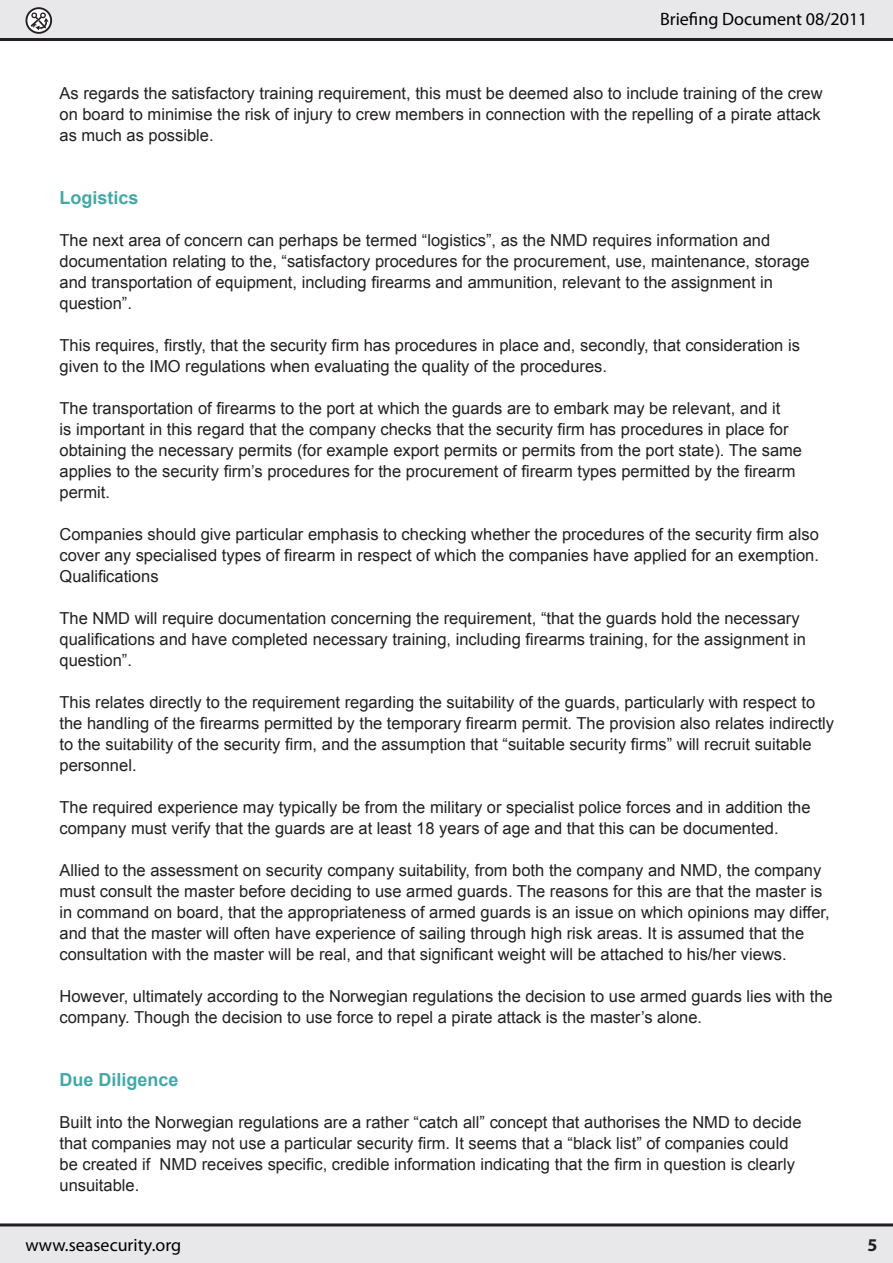
<style>
.page{position:relative;width:893px;height:1263px;background:#fff}
.page>*{position:absolute;margin:0;border:0;box-sizing:border-box;transform-origin:0 0}
.t1{font:18px "Myriad Pro";color:#000}
.t2{font:700 18px "Arial";color:#42a8a8}
.t3{font:700 18px "Myriad Pro";color:#231f20}
.t4{font:16.5px/21px "Arial";color:#231f20}
</style>
<div class="page">
<div style="left:0;top:0;width:893px;height:38px;background:#e8e8eb"></div>
<hr style="left:0;top:38px;width:893px;height:3px;background:#231f20">
<svg style="left:26px;top:7px;width:26px;height:27px"></svg>
<svg style="left:27px;top:9px;width:23px;height:23px"></svg>
<svg style="left:30px;top:12px;width:19px;height:18px"></svg>
<div style="left:0;top:1225px;width:893px;height:38px;background:#e8e8eb"></div>
<hr style="left:0;top:1223px;width:893px;height:3px;background:#231f20">
<p class="t1" style="left:660px;top:8px;width:209px">Briefing Document 08/2011</p>
<p class="t4" style="left:60px;top:83px;width:764px;text-align:justify">As regards the satisfactory training requirement, this must be deemed also to include training of the crew on board to minimise the risk of injury to crew members in connection with the repelling of a pirate attack as much as possible.</p>
<p class="t2" style="left:60px;top:186px;width:81px">Logistics</p>
<p class="t4" style="left:60px;top:230px;width:752px">The next area of concern can perhaps be termed “logistics”, as the NMD requires information and documentation relating to the, “satisfactory procedures for the procurement, use, maintenance, storage and transportation of equipment, including firearms and ammunition, relevant to the assignment in question”.</p>
<p class="t4" style="left:60px;top:335px;width:742px">This requires, firstly, that the security firm has procedures in place and, secondly, that consideration is given to the IMO regulations when evaluating the quality of the procedures.</p>
<p class="t4" style="left:60px;top:398px;width:744px">The transportation of firearms to the port at which the guards are to embark may be relevant, and it<br>is important in this regard that the company checks that the security firm has procedures in place for obtaining the necessary permits (for example export permits or permits from the port state). The same applies to the security firm’s procedures for the procurement of firearm types permitted by the firearm permit.</p>
<p class="t4" style="left:60px;top:524px;width:761px">Companies should give particular emphasis to checking whether the procedures of the security firm also cover any specialised types of firearm in respect of which the companies have applied for an exemption.</p>
<p class="t4" style="left:60px;top:566px;width:101px">Qualifications</p>
<p class="t4" style="left:60px;top:608px;width:748px">The NMD will require documentation concerning the requirement, “that the guards hold the necessary qualifications and have completed necessary training, including firearms training, for the assignment in question”.</p>
<p class="t4" style="left:60px;top:692px;width:776px">This relates directly to the requirement regarding the suitability of the guards, particularly with respect to the handling of the firearms permitted by the temporary firearm permit. The provision also relates indirectly to the suitability of the security firm, and the assumption that “suitable security firms” will recruit suitable personnel.</p>
<p class="t4" style="left:60px;top:797px;width:753px">The required experience may typically be from the military or specialist police forces and in addition the company must verify that the guards are at least 18 years of age and that this can be documented.</p>
<p class="t4" style="left:60px;top:860px;width:772px">Allied to the assessment on security company suitability, from both the company and NMD, the company must consult the master before deciding to use armed guards. The reasons for this are that the master is in command on board, that the appropriateness of armed guards is an issue on which opinions may differ, and that the master will often have experience of sailing through high risk areas. It is assumed that the consultation with the master will be real, and that significant weight will be attached to his/her views.</p>
<p class="t4" style="left:60px;top:986px;width:775px">However, ultimately according to the Norwegian regulations the decision to use armed guards lies with the company. Though the decision to use force to repel a pirate attack is the master’s alone.</p>
<p class="t2" style="left:60px;top:1068px;width:121px">Due Diligence</p>
<p class="t4" style="left:60px;top:1112px;width:743px">Built into the Norwegian regulations are a rather “catch all” concept that authorises the NMD to decide that companies may not use a particular security firm. It seems that a “black list” of companies could be created if NMD receives specific, credible information indicating that the firm in question is clearly unsuitable.</p>
<p class="t1" style="left:26px;top:1234px;width:157px">www.seasecurity.org</p>
<p class="t3" style="left:867px;top:1233px;width:11px">5</p>
</div>
